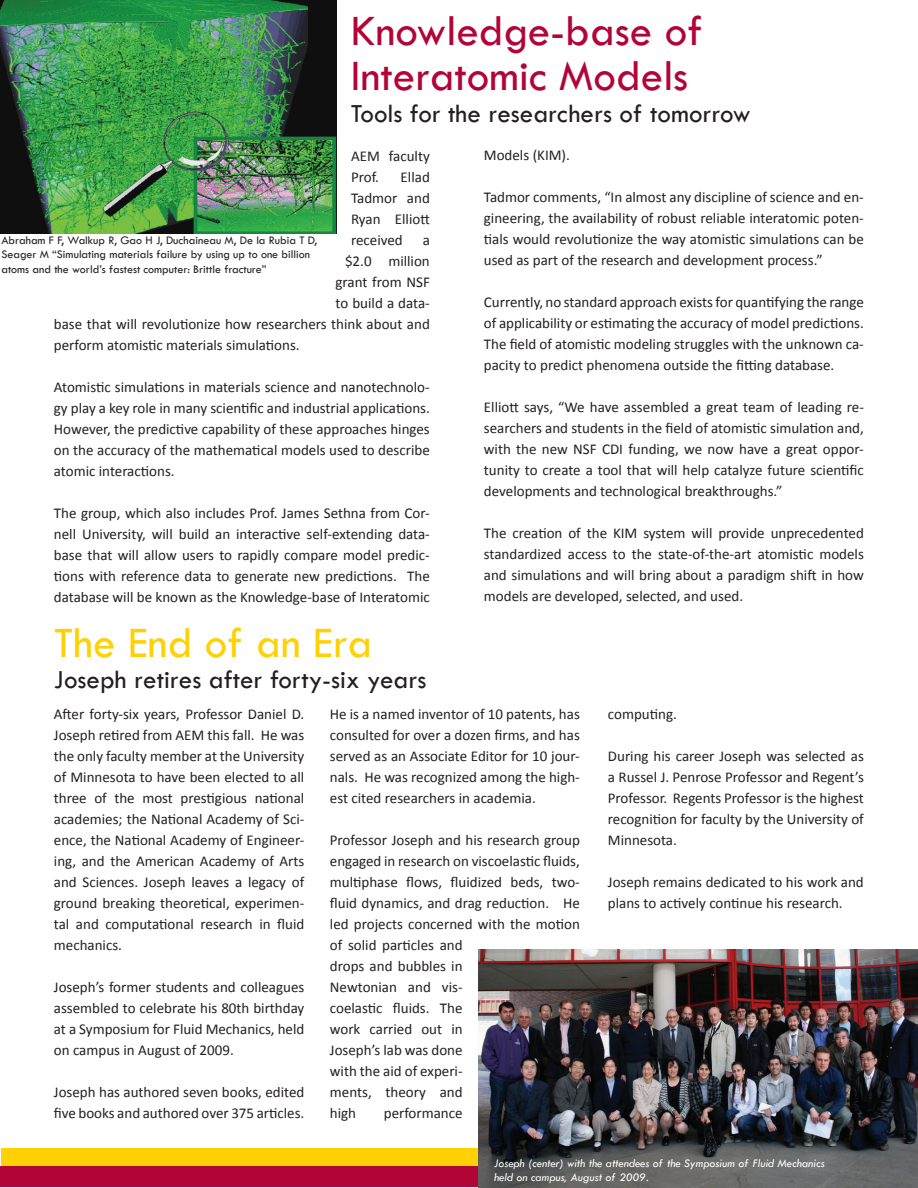
<style>
.page{position:relative;width:918px;height:1188px;background:#fff}
.page>*{position:absolute;margin:0;border:0;box-sizing:border-box;transform-origin:0 0}
.t1{font:45px/45px "Tw Cen";color:#b30437}
.t2{font:45px "Tw Cen";color:#fed105}
.t3{font:27px "Tw Cen";color:#231f20}
.t4{font:15px/21px "Calibri";color:#231f20;text-align:justify}
.t5{font:12px/14.4px "Tw Cen";color:#231f20}
.t6{font:italic 12px/14.4px "Tw Cen";color:#fff}
</style>
<div class="page">
<img style="left:0;top:0;width:337px;height:233px">
<div style="left:1px;top:1149px;width:617px;height:22px;background:#fed105"></div>
<div style="left:1px;top:1167px;width:594px;height:20px;background:#b30437"></div>
<img style="left:478px;top:949px;width:440px;height:239px">
<h1 class="t1" style="left:351px;top:8px;width:353px">Knowledge-base of<br>Interatomic Models</h1>
<h2 class="t3" style="left:351px;top:99px;width:401px">Tools for the researchers of tomorrow</h2>
<p class="t4" style="left:351px;top:146px;width:80px">AEM faculty<br>Prof.</p>
<p class="t4" style="left:351px;top:167px;width:80px;text-indent:50px">Ellad Tadmor and Ryan Elliott received</p>
<p class="t5" style="left:1px;top:233px;width:317px">Abraham F F, Walkup R, Gao H J, Duchaineau M, De la Rubia T D,<br>Seager M “Simulating materials failure by using up to one billion atoms and the world’s fastest computer: Brittle fracture”</p>
<p class="t4" style="left:423px;top:230px;width:9px">a</p>
<p class="t4" style="left:345px;top:251px;width:86px">$2.0 million</p>
<p class="t4" style="left:336px;top:272px;width:96px">grant from NSF</p>
<p class="t4" style="left:336px;top:293px;width:96px">to build a data-</p>
<p class="t4" style="left:54px;top:314px;width:377px">base that will revolutionize how researchers think about and</p>
<p class="t4" style="left:54px;top:335px;width:247px">perform atomistic materials simulations.</p>
<p class="t4" style="left:54px;top:377px;width:377px">Atomistic simulations in materials science and nanotechnolo&shy;gy play a key role in many scientific and industrial applications.<br>However, the predictive capability of these approaches hinges on the accuracy of the mathematical models used to describe atomic interactions.</p>
<p class="t4" style="left:54px;top:503px;width:377px">The group, which also includes Prof. James Sethna from Cor&shy;nell University, will build an interactive self-extending data&shy;base that will allow users to rapidly compare model predic&shy;tions with reference data to generate new predictions. The database will be known as the Knowledge-base of Interatomic</p>
<p class="t4" style="left:484px;top:145px;width:88px">Models (KIM).</p>
<p class="t4" style="left:484px;top:187px;width:381px">Tadmor comments, “In almost any discipline of science and en&shy;gineering, the availability of robust reliable interatomic poten&shy;tials would revolutionize the way atomistic simulations can be used as part of the research and development process.”</p>
<p class="t4" style="left:484px;top:292px;width:381px">Currently, no standard approach exists for quantifying the range of applicability or estimating the accuracy of model predictions.<br>The field of atomistic modeling struggles with the unknown ca&shy;pacity to predict phenomena outside the fitting database.</p>
<p class="t4" style="left:484px;top:397px;width:382px">Elliott says, “We have assembled a great team of leading re&shy;searchers and students in the field of atomistic simulation and, with the new NSF CDI funding, we now have a great oppor&shy;tunity to create a tool that will help catalyze future scientific developments and technological breakthroughs.”</p>
<p class="t4" style="left:484px;top:523px;width:382px">The creation of the KIM system will provide unprecedented standardized access to the state-of-the-art atomistic models and simulations and will bring about a paradigm shift in how models are developed, selected, and used.</p>
<h1 class="t2" style="left:54px;top:619px;width:320px">The End of an Era</h1>
<h2 class="t3" style="left:54px;top:665px;width:374px">Joseph retires after forty-six years</h2>
<p class="t4" style="left:330px;top:704px;width:251px">He is a named inventor of 10 patents, has consulted for over a dozen firms, and has served as an Associate Editor for 10 jour&shy;nals. He was recognized among the high&shy;est cited researchers in academia.</p>
<p class="t4" style="left:330px;top:830px;width:251px;text-align:left">Professor Joseph and his research group engaged in research on viscoelastic fluids, multiphase flows, fluidized beds, two&shy;fluid dynamics, and drag reduction. He led projects concerned with the motion of solid particles and<br>drops and bubbles in<br>Newtonian and vis-<br>coelastic fluids. The<br>work carried out in<br>Joseph’s lab was done<br>with the aid of experi-<br>ments, theory and<br>high</p>
<p class="t4" style="left:54px;top:704px;width:252px">After forty-six years, Professor Daniel D.<br>Joseph retired from AEM this fall. He was the only faculty member at the University of Minnesota to have been elected to all three of the most prestigious national academies; the National Academy of Sci&shy;ence, the National Academy of Engineer&shy;ing, and the American Academy of Arts and Sciences. Joseph leaves a legacy of ground breaking theoretical, experimen&shy;tal and computational research in fluid mechanics.</p>
<p class="t4" style="left:54px;top:977px;width:252px">Joseph’s former students and colleagues assembled to celebrate his 80th birthday at a Symposium for Fluid Mechanics, held on campus in August of 2009.</p>
<p class="t4" style="left:54px;top:1082px;width:252px">Joseph has authored seven books, edited five books and authored over 375 articles.</p>
<p class="t4" style="left:384px;top:1103px;width:80px">performance</p>
<p class="t4" style="left:608px;top:704px;width:70px">computing.</p>
<p class="t4" style="left:608px;top:746px;width:258px">During his career Joseph was selected as a Russel J. Penrose Professor and Regent’s Professor. Regents Professor is the highest recognition for faculty by the University of Minnesota.</p>
<p class="t4" style="left:608px;top:872px;width:257px">Joseph remains dedicated to his work and plans to actively continue his research.</p>
<p class="t6" style="left:494px;top:1156px;width:332px">Joseph (center) with the attendees of the Symposium of Fluid Mechanics held on campus, August of 2009.</p>
</div>
